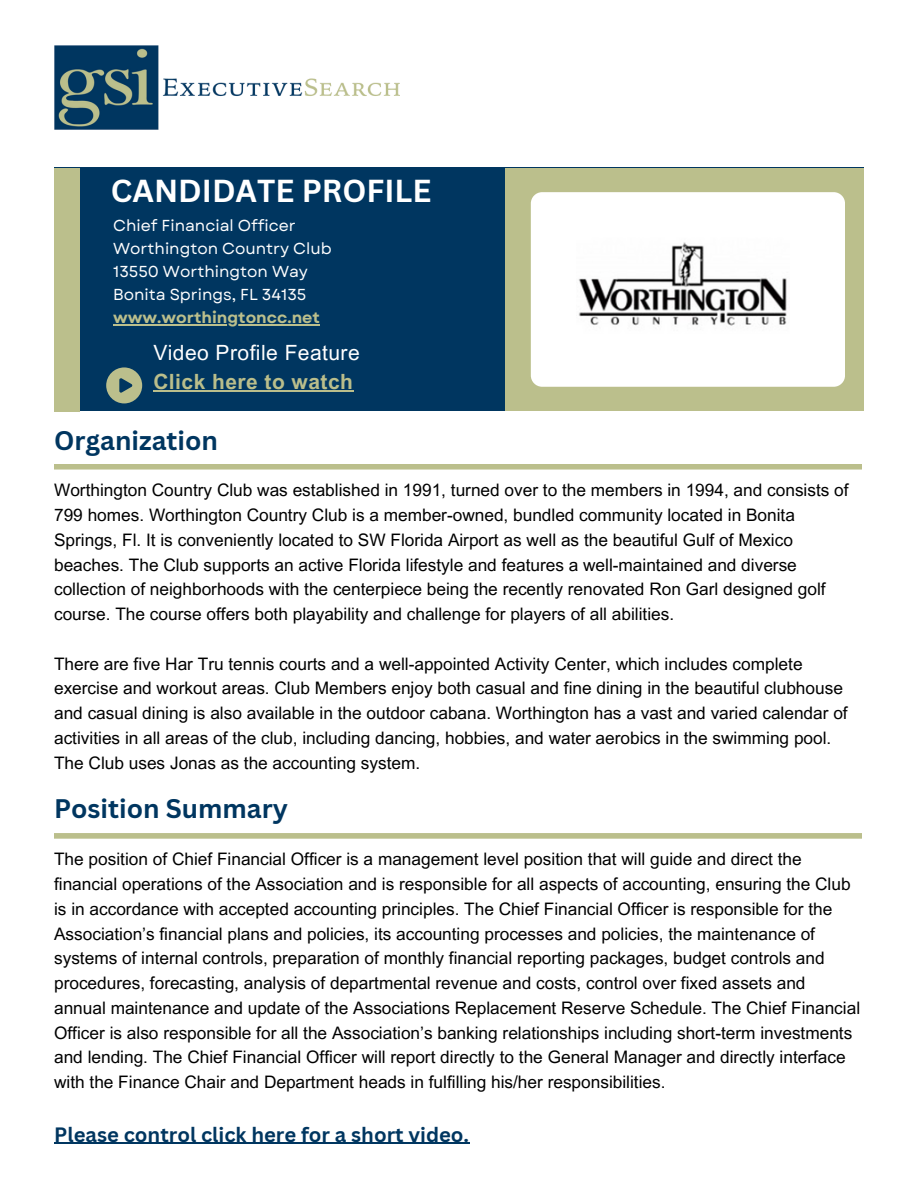
<style>
.page{position:relative;width:918px;height:1188px;background:#fff}
.page>*{position:absolute;margin:0;border:0;box-sizing:border-box;transform-origin:0 0}
.t1{font:700 30.9px "Canva Sans";color:#fff}
.t2{font:700 26.25px "Canva Sans";color:#003660}
.t3{font:21px "Arial MT Pro";letter-spacing:.02em;color:#fff}
.t4{font:700 21px "Arial MT Pro";letter-spacing:.02em;color:#babe8b}
.t5{font:700 20.25px "Canva Sans";color:#003660}
.t6{font:17.25px/24.8px "Arial MT Pro";color:#000}
.t7{font:15.9px "Garet";color:#fff}
.t8{font:700 15.9px "Garet";color:#bbbf8c}
</style>
<div class="page">
<img style="left:54px;top:45px;width:345px;height:85px">
<div style="left:54px;top:168px;width:810px;height:243px;background:#003660"></div>
<div style="left:505px;top:168px;width:359px;height:243px;background:#bbbf8c"></div>
<div style="left:54px;top:167px;width:26px;height:245px;background:#bbbf8c"></div>
<div style="left:531px;top:192px;width:314px;height:195px;background:#fff"></div>
<div style="left:54px;top:464px;width:808px;height:6px;background:#bbbf8c"></div>
<div style="left:54px;top:833px;width:808px;height:6px;background:#bbbf8c"></div>
<img style="left:578px;top:242px;width:209px;height:84px">
<hr style="left:113px;top:324px;width:207px;height:1px;background:#bbbf8c">
<svg style="left:106px;top:367px;width:36px;height:36px"></svg>
<hr style="left:153px;top:391px;width:200px;height:1px;background:#babe8b">
<hr style="left:54px;top:1143px;width:415px;height:1px;background:#003660">
<p class="t1" style="left:111px;top:169px;width:322px">CANDIDATE PROFILE</p>
<p class="t7" style="left:113px;top:214px;width:184px">Chief Financial Officer</p>
<p class="t7" style="left:113px;top:237px;width:220px">Worthington Country Club</p>
<p class="t7" style="left:113px;top:260px;width:196px">13550 Worthington Way</p>
<p class="t7" style="left:113px;top:283px;width:195px">Bonita Springs, FL 34135</p>
<p class="t8" style="left:113px;top:306px;width:208px">www.worthingtoncc.net</p>
<p class="t3" style="left:153px;top:345px;width:208px">Video Profile Feature</p>
<p class="t4" style="left:153px;top:374px;width:201px">Click here to watch</p>
<p class="t2" style="left:54px;top:422px;width:165px">Organization</p>
<p class="t6" style="left:54px;top:480px;width:796px">Worthington Country Club was established in 1991, turned over to the members in 1994, and consists of 799 homes. Worthington Country Club is a member-owned, bundled community located in Bonita Springs, Fl. It is conveniently located to SW Florida Airport as well as the beautiful Gulf of Mexico beaches. The Club supports an active Florida lifestyle and features a well-maintained and diverse collection of neighborhoods with the centerpiece being the recently renovated Ron Garl designed golf course. The course offers both playability and challenge for players of all abilities.</p>
<p class="t6" style="left:54px;top:653px;width:795px">There are five Har Tru tennis courts and a well-appointed Activity Center, which includes complete exercise and workout areas. Club Members enjoy both casual and fine dining in the beautiful clubhouse and casual dining is also available in the outdoor cabana. Worthington has a vast and varied calendar of activities in all areas of the club, including dancing, hobbies, and water aerobics in the swimming pool.<br>The Club uses Jonas as the accounting system.</p>
<p class="t2" style="left:54px;top:790px;width:235px">Position Summary</p>
<p class="t6" style="left:54px;top:849px;width:808px">The position of Chief Financial Officer is a management level position that will guide and direct the financial operations of the Association and is responsible for all aspects of accounting, ensuring the Club is in accordance with accepted accounting principles. The Chief Financial Officer is responsible for the Association’s financial plans and policies, its accounting processes and policies, the maintenance of systems of internal controls, preparation of monthly financial reporting packages, budget controls and procedures, forecasting, analysis of departmental revenue and costs, control over fixed assets and annual maintenance and update of the Associations Replacement Reserve Schedule. The Chief Financial Officer is also responsible for all the Association’s banking relationships including short-term investments and lending. The Chief Financial Officer will report directly to the General Manager and directly interface with the Finance Chair and Department heads in fulfilling his/her responsibilities.</p>
<p class="t5" style="left:54px;top:1120px;width:416px">Please control click here for a short video.</p>
</div>
